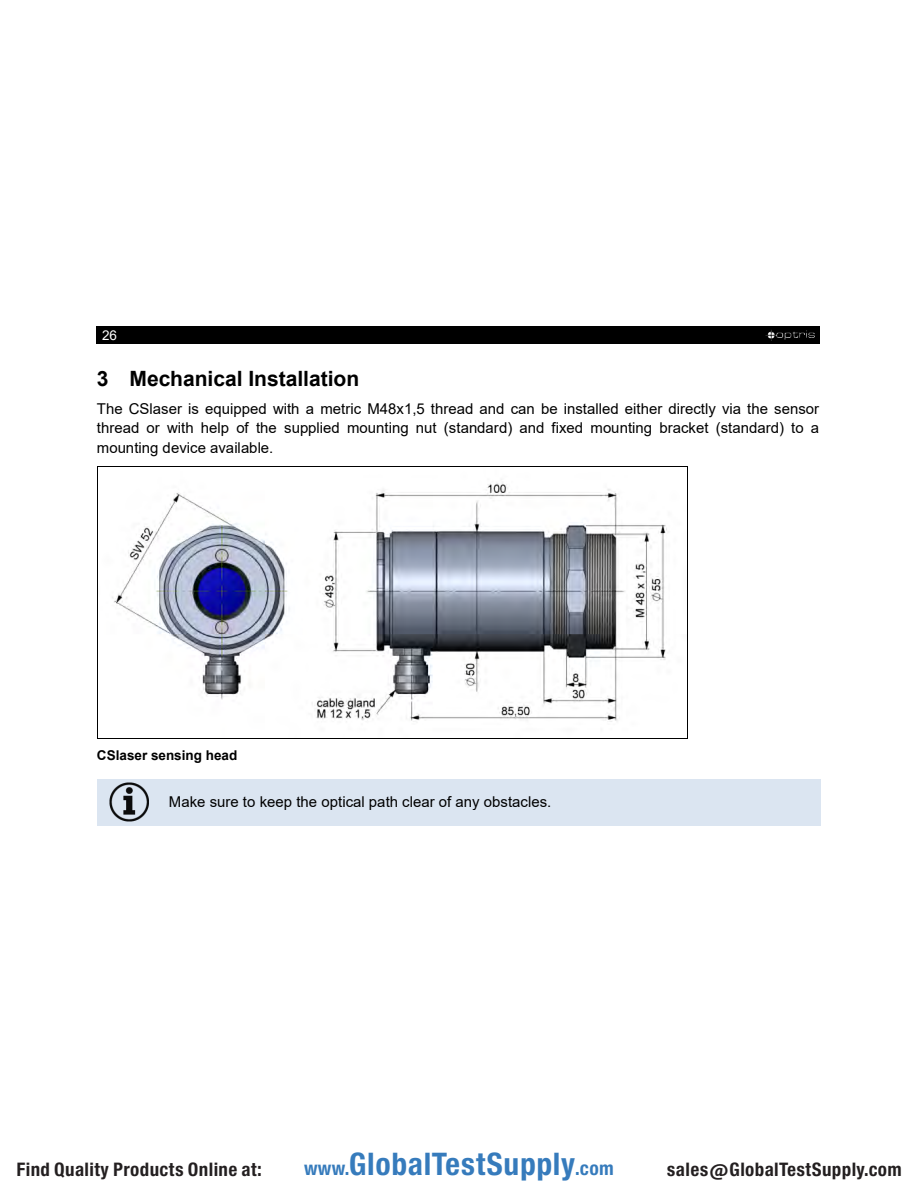
<style>
.page{position:relative;width:918px;height:1188px;background:#fff}
.page>*{position:absolute;margin:0;border:0;box-sizing:border-box;transform-origin:0 0}
.t1{font:29.7px "Europa Gro Nr 2 SBOP Bol Con";letter-spacing:.02em;color:#367bbc}
.t2{font:700 21px "Arial";color:#000}
.t3{font:17.85px "Europa Gro Nr 2 SBOP Bol Con";letter-spacing:.02em;color:#231f20}
.t4{font:15px/19.8px "Arial";color:#000;text-align:justify}
.t5{font:700 13.5px "Arial";letter-spacing:.005em;color:#000}
.t6{font:13.5px "Arial";color:#fff}
.s1{font-size:15px;color:#000}
.s2{font-size:18.3px}
</style>
<div class="page">
<div style="left:102px;top:326px;width:15px;height:18px;background:#000"></div>
<div style="left:97px;top:326px;width:5px;height:18px;background:#000"></div>
<div style="left:117px;top:326px;width:703px;height:18px;background:#000"></div>
<img style="left:766px;top:330px;width:49px;height:10px">
<img style="left:112px;top:482px;width:555px;height:240px">
<hr style="left:98px;top:466px;width:589px;height:1px;background:#000">
<hr style="left:97px;top:467px;width:1px;height:271px;background:#000">
<hr style="left:687px;top:467px;width:1px;height:271px;background:#000">
<hr style="left:98px;top:738px;width:589px;height:1px;background:#000">
<div style="left:97px;top:779px;width:64px;height:47px;background:#dbe5f1"></div>
<img style="left:109px;top:782px;width:40px;height:40px">
<div style="left:161px;top:779px;width:659px;height:47px;background:#dbe5f1"></div>
<p class="t6" style="left:97px;top:326px;width:22px"><span class="s1">-</span>26</p>
<h1 class="t2" style="left:97px;top:364px;width:264px">3 Mechanical Installation</h1>
<p class="t4" style="left:97px;top:398px;width:724px">The CSlaser is equipped with a metric M48x1,5 thread and can be installed either directly via the sensor thread or with help of the supplied mounting nut (standard) and fixed mounting bracket (standard) to a mounting device available.</p>
<p class="t5" style="left:97px;top:746px;width:142px">CSlaser sensing head</p>
<p class="t4" style="left:169px;top:791px;width:384px">Make sure to keep the optical path clear of any obstacles.</p>
<p class="t3" style="left:16px;top:1159px;width:247px">Find Quality Products Online at:</p>
<h1 class="t1" style="left:304px;top:1147px;width:311px"><span class="s2">www.</span>GlobalTestSupply<span class="s2">.com</span></h1>
<p class="t3" style="left:667px;top:1159px;width:236px">sales@GlobalTestSupply.com</p>
</div>
